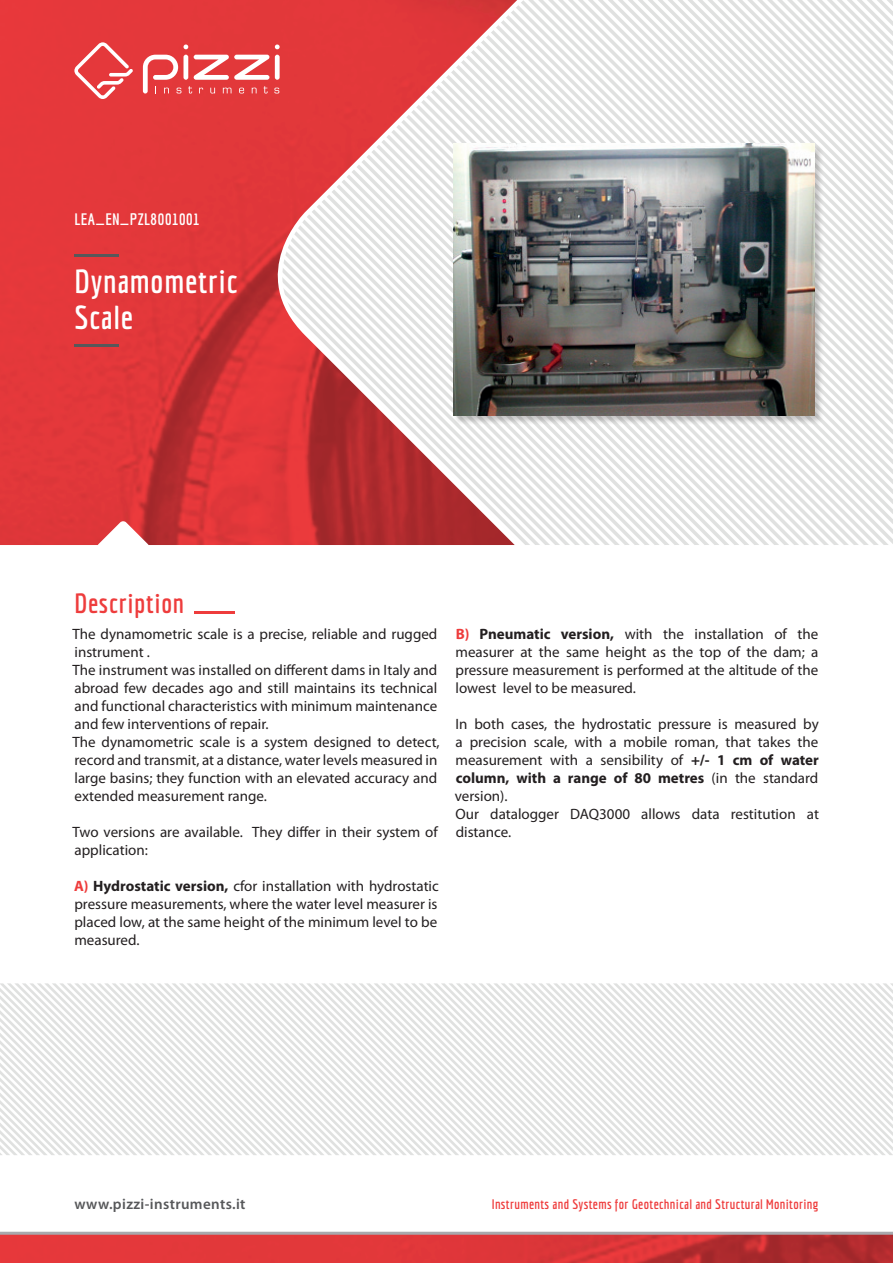
<style>
.page{position:relative;width:893px;height:1263px;background:#fff}
.page>*{position:absolute;margin:0;border:0;box-sizing:border-box;transform-origin:0 0}
.t1{font:700 32.4px/36px "Economica";letter-spacing:.025em;color:#fff}
.t2{font:700 27px "Economica";letter-spacing:.025em;color:#ee3c3c}
.t3{font:700 16.2px "Economica";letter-spacing:.025em;color:#fff}
.t4{font:15px/18px "Myriad Pro";color:#231f20}
.t5{font:600 15px "Myriad Pro";letter-spacing:.025em;color:#57585a}
.t6{font:700 13.5px "Economica";letter-spacing:.025em;color:#ee3c3c}
.s1{font-weight:700;color:#ee3c3c}
.s2{font-weight:700}
</style>
<div class="page">
<img style="left:0;top:0;width:247px;height:521px">
<hr style="left:74px;top:255px;width:45px;height:2px;background:#57585a">
<hr style="left:74px;top:345px;width:45px;height:2px;background:#57585a">
<svg style="left:247px;top:0;width:646px;height:521px"></svg>
<img style="left:0;top:1235px;width:893px;height:28px">
<div style="left:453px;top:144px;width:371px;height:281px;background:#231f20;opacity:.25"></div>
<img style="left:454px;top:144px;width:360px;height:271px">
<div style="left:183px;top:55px;width:5px;height:25px;background:#fff;border-radius:2px"></div>
<div style="left:275px;top:55px;width:5px;height:25px;background:#fff;border-radius:2px"></div>
<svg style="left:275px;top:45px;width:5px;height:4px"></svg>
<svg style="left:183px;top:45px;width:5px;height:4px"></svg>
<svg style="left:193px;top:55px;width:77px;height:25px"></svg>
<svg style="left:143px;top:55px;width:38px;height:39px"></svg>
<svg style="left:188px;top:86px;width:4px;height:8px"></svg>
<svg style="left:199px;top:88px;width:4px;height:5px"></svg>
<svg style="left:210px;top:88px;width:5px;height:6px"></svg>
<svg style="left:223px;top:88px;width:8px;height:5px"></svg>
<svg style="left:239px;top:88px;width:5px;height:6px"></svg>
<svg style="left:252px;top:88px;width:5px;height:5px"></svg>
<svg style="left:264px;top:86px;width:4px;height:8px"></svg>
<svg style="left:274px;top:88px;width:5px;height:6px"></svg>
<svg style="left:74px;top:42px;width:59px;height:57px"></svg>
<svg style="left:0;top:521px;width:893px;height:24px"></svg>
<hr style="left:0;top:1232px;width:893px;height:3px;background:#a8a9ad">
<svg style="left:0;top:983px;width:893px;height:172px"></svg>
<p class="t3" style="left:74px;top:209px;width:127px">LEA_EN_PZL8001001</p>
<h1 class="t1" style="left:74px;top:263px;width:165px">Dynamometric<br>Scale</h1>
<h2 class="t2" style="left:74px;top:588px;width:165px">Description _</h2>
<p class="t4" style="left:73px;top:625px;width:369px">The dynamometric scale is a precise, reliable and rugged instrument .<br>The instrument was installed on different dams in Italy and abroad few decades ago and still maintains its technical and functional characteristics with minimum maintenance and few interventions of repair.<br>The dynamometric scale is a system designed to detect, record and transmit, at a distance, water levels measured in large basins; they function with an elevated accuracy and extended measurement range.</p>
<p class="t4" style="left:73px;top:823px;width:367px">Two versions are available. They differ in their system of application:</p>
<p class="t4" style="left:74px;top:877px;width:366px;text-align:justify"><span class="s1">A)</span> <span class="s2">Hydrostatic version,</span> cfor installation with hydrostatic pressure measurements, where the water level measurer is placed low, at the same height of the minimum level to be measured.</p>
<p class="t4" style="left:455px;top:625px;width:364px;text-align:justify"><span class="s1">B)</span> <span class="s2">Pneumatic version,</span> with the installation of the measurer at the same height as the top of the dam; a pressure measurement is performed at the altitude of the lowest level to be measured.</p>
<p class="t4" style="left:455px;top:715px;width:366px">In both cases, the hydrostatic pressure is measured by a precision scale, with a mobile roman, that takes the measurement with a sensibility of <span class="s2">+/- 1 cm of water column, with a range of 80 metres</span> (in the standard version).<br>Our datalogger DAQ3000 allows data restitution at distance.</p>
<p class="t5" style="left:74px;top:1196px;width:173px">www.pizzi-instruments.it</p>
<p class="t6" style="left:492px;top:1196px;width:328px">Instruments and Systems for Geotechnical and Structural Monitoring</p>
</div>
